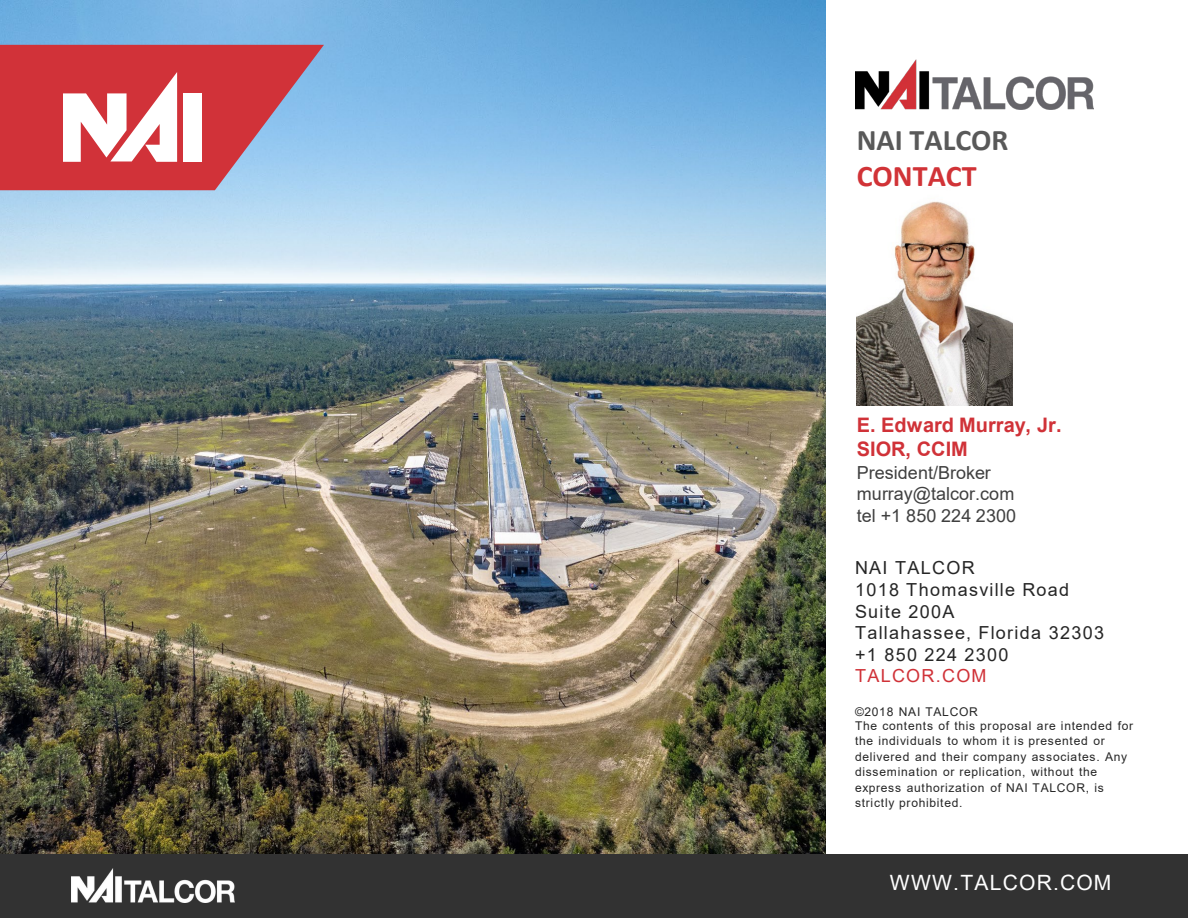
<style>
.page{position:relative;width:1188px;height:918px;background:#fff}
.page>*{position:absolute;margin:0;border:0;box-sizing:border-box;transform-origin:0 0}
.t1{font:700 30px "Calibri";color:#595959}
.t2{font:700 30px "Calibri";color:#d13337}
.t3{font:21px "Arial";letter-spacing:.055em;color:#fff}
.t4{font:700 19.95px/24px "Arial";color:#d03238}
.t5{font:18px "Arial";letter-spacing:.075em;color:#262626}
.t6{font:18px/21.6px "Arial";letter-spacing:.005em;color:#404040}
.t7{font:18px "Arial";letter-spacing:.07em;color:#d03238}
.t8{font:12px/15.5px "Arial";letter-spacing:.055em;color:#262626}
</style>
<div class="page">
<img style="left:0;top:0;width:825px;height:854px">
<div style="left:0;top:854px;width:1188px;height:64px;background:#323232"></div>
<img style="left:72px;top:868px;width:163px;height:34px">
<svg style="left:0;top:45px;width:324px;height:145px;background:#c45260"></svg>
<div style="left:183px;top:93px;width:18px;height:69px;background:#fff"></div>
<svg style="left:63px;top:72px;width:114px;height:90px"></svg>
<img style="left:855px;top:60px;width:239px;height:50px">
<img style="left:856px;top:201px;width:156px;height:205px">
<h1 class="t1" style="left:857px;top:119px;width:153px">NAI TALCOR</h1>
<h1 class="t2" style="left:857px;top:155px;width:121px">CONTACT</h1>
<h3 class="t4" style="left:857px;top:413px;width:206px">E. Edward Murray, Jr.<br>SIOR, CCIM</h3>
<h3 class="t6" style="left:857px;top:461px;width:161px">President/Broker murray@talcor.com tel +1 850 224 2300</h3>
<p class="t5" style="left:855px;top:556px;width:121px">NAI TALCOR</p>
<p class="t5" style="left:855px;top:577px;width:216px">1018 Thomasville Road</p>
<p class="t5" style="left:855px;top:599px;width:101px">Suite 200A</p>
<p class="t5" style="left:855px;top:620px;width:251px">Tallahassee, Florida 32303</p>
<p class="t5" style="left:855px;top:642px;width:155px">+1 850 224 2300</p>
<p class="t7" style="left:855px;top:663px;width:133px">TALCOR.COM</p>
<p class="t8" style="left:855px;top:704px;width:124px">©2018 NAI TALCOR</p>
<p class="t8" style="left:855px;top:718px;width:280px">The contents of this proposal are intended for the individuals to whom it is presented or delivered and their company associates. Any dissemination or replication, without the express authorization of NAI TALCOR, is strictly prohibited.</p>
<h2 class="t3" style="left:890px;top:868px;width:223px">WWW.TALCOR.COM</h2>
</div>
